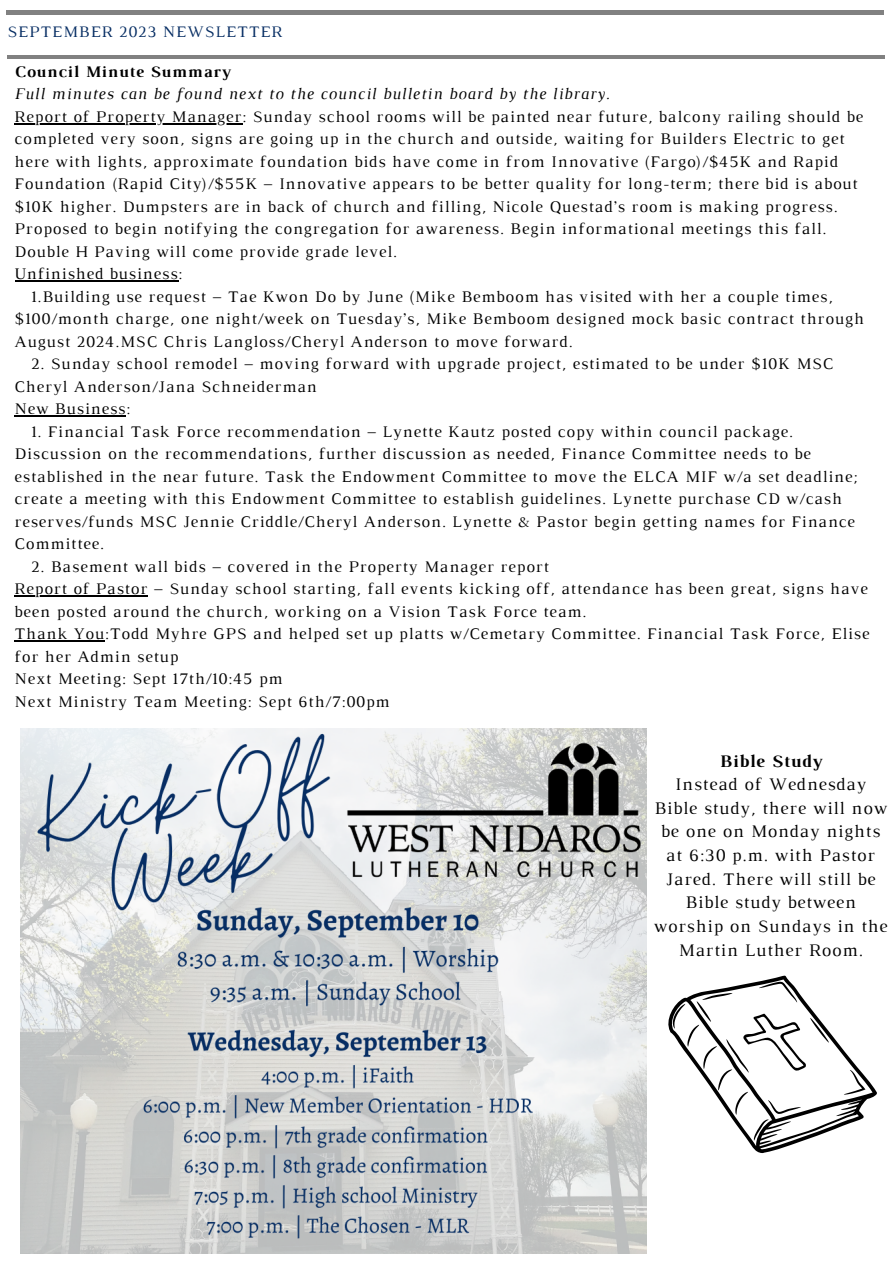
<style>
.page{position:relative;width:893px;height:1264px;background:#fff}
.page>*{position:absolute;margin:0;border:0;box-sizing:border-box;transform-origin:0 0}
.t1{font:18px/23.5px "Luthier";letter-spacing:.055em;color:#000;text-align:center}
.t2{font:700 18px "Luthier";letter-spacing:.055em;color:#000}
.t3{font:16.5px/22.5px "Luthier";letter-spacing:.06em;color:#000}
.t4{font:italic 16.5px "Luthier";letter-spacing:.06em;color:#000}
.t5{font:700 16.5px "Luthier";letter-spacing:.06em;color:#000}
.t6{font:16.35px "Luthier";letter-spacing:.06em;color:#062d63}
</style>
<div class="page">
<hr style="left:7px;top:56px;width:877px;height:3px;background:#000">
<hr style="left:6px;top:11px;width:877px;height:3px;background:#000">
<img style="left:20px;top:728px;width:626px;height:525px">
<hr style="left:15px;top:123px;width:227px;height:1px;background:#000">
<hr style="left:15px;top:280px;width:163px;height:2px;background:#000">
<hr style="left:15px;top:415px;width:111px;height:1px;background:#000">
<hr style="left:15px;top:595px;width:133px;height:1px;background:#000">
<hr style="left:15px;top:640px;width:90px;height:1px;background:#000">
<svg style="left:668px;top:975px;width:209px;height:178px"></svg>
<p class="t6" style="left:7px;top:26px;width:276px">SEPTEMBER 2023 NEWSLETTER</p>
<p class="t5" style="left:15px;top:66px;width:217px">Council Minute Summary</p>
<p class="t4" style="left:15px;top:88px;width:596px">Full minutes can be found next to the council bulletin board by the library.</p>
<p class="t3" style="left:15px;top:107px;width:849px">Report of Property Manager: Sunday school rooms will be painted near future, balcony railing should be completed very soon, signs are going up in the church and outside, waiting for Builders Electric to get here with lights, approximate foundation bids have come in from Innovative (Fargo)/$45K and Rapid Foundation (Rapid City)/$55K – Innovative appears to be better quality for long-term; there bid is about $10K higher. Dumpsters are in back of church and filling, Nicole Questad’s room is making progress.<br>Proposed to begin notifying the congregation for awareness. Begin informational meetings this fall.<br>Double H Paving will come provide grade level.</p>
<p class="t3" style="left:15px;top:264px;width:169px">Unfinished business:</p>
<p class="t3" style="left:15px;top:286px;width:850px;text-indent:17px">1.Building use request – Tae Kwon Do by June (Mike Bemboom has visited with her a couple times, $100/month charge, one night/week on Tuesday’s, Mike Bemboom designed mock basic contract through<br>August 2024.MSC Chris Langloss/Cheryl Anderson to move forward.</p>
<p class="t3" style="left:15px;top:354px;width:820px;text-indent:17px">2. Sunday school remodel – moving forward with upgrade project, estimated to be under $10K MSC<br>Cheryl Anderson/Jana Schneiderman</p>
<p class="t3" style="left:15px;top:399px;width:117px">New Business:</p>
<p class="t3" style="left:15px;top:421px;width:844px;text-indent:17px">1. Financial Task Force recommendation – Lynette Kautz posted copy within council package.<br>Discussion on the recommendations, further discussion as needed, Finance Committee needs to be established in the near future. Task the Endowment Committee to move the ELCA MIF w/a set deadline; create a meeting with this Endowment Committee to establish guidelines. Lynette purchase CD w/cash reserves/funds MSC Jennie Criddle/Cheryl Anderson. Lynette &amp; Pastor begin getting names for Finance Committee.</p>
<p class="t3" style="left:31px;top:556px;width:519px">2. Basement wall bids – covered in the Property Manager report</p>
<p class="t3" style="left:15px;top:579px;width:854px">Report of Pastor – Sunday school starting, fall events kicking off, attendance has been great, signs have been posted around the church, working on a Vision Task Force team.</p>
<p class="t3" style="left:15px;top:624px;width:856px">Thank You:Todd Myhre GPS and helped set up platts w/Cemetary Committee. Financial Task Force, Elise for her Admin setup</p>
<p class="t3" style="left:15px;top:669px;width:269px">Next Meeting: Sept 17th/10:45 pm</p>
<p class="t3" style="left:15px;top:691px;width:376px">Next Ministry Team Meeting: Sept 6th/7:00pm</p>
<p class="t2" style="left:719px;top:754px;width:104px">Bible Study</p>
<p class="t1" style="left:653px;top:774px;width:235px">Instead of Wednesday<br>Bible study, there will now be one on Monday nights at 6:30 p.m. with Pastor<br>Jared. There will still be<br>Bible study between worship on Sundays in the<br>Martin Luther Room.</p>
</div>
